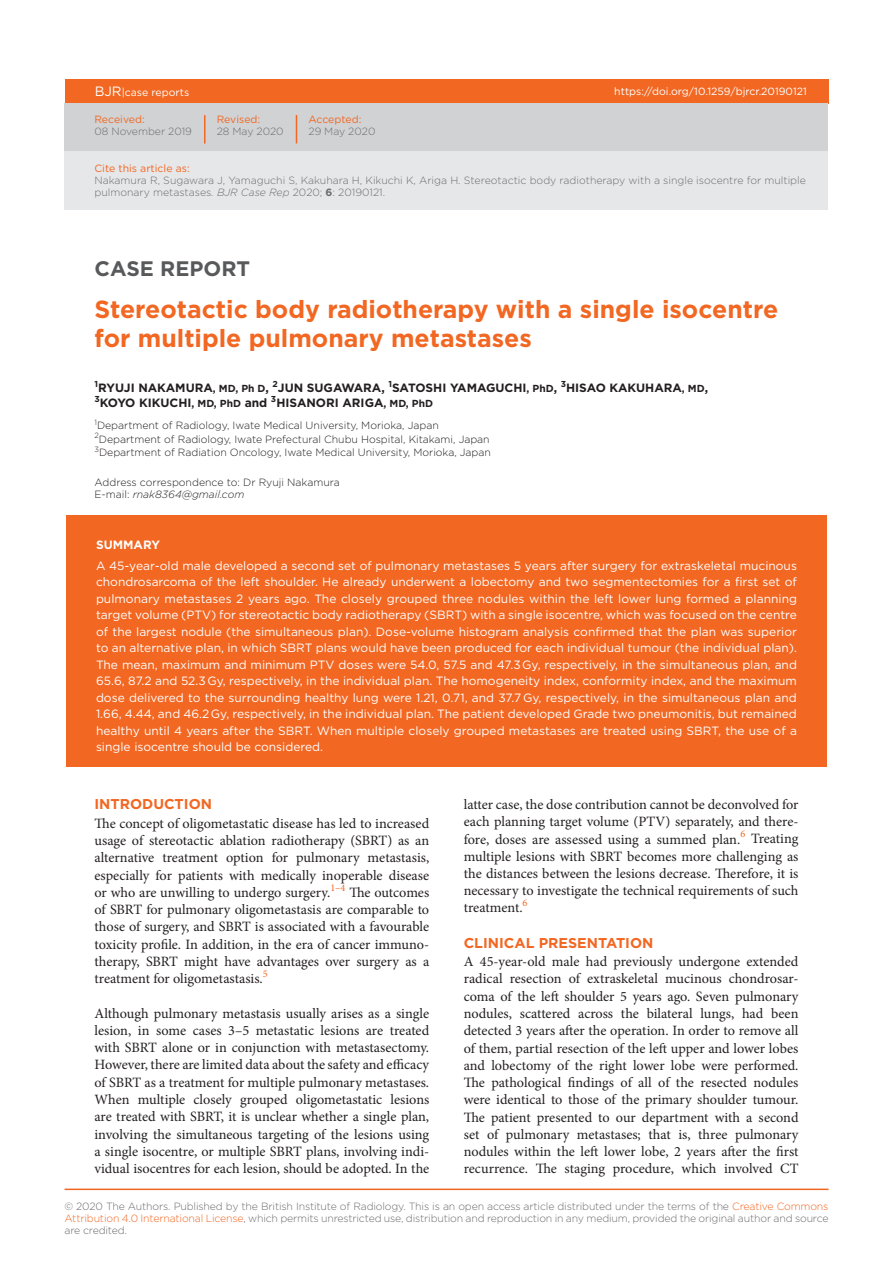
<style>
.page{position:relative;width:893px;height:1263px;background:#fff}
.page>*{position:absolute;margin:0;border:0;box-sizing:border-box;transform-origin:0 0}
.t1{font:700 24.75px/29.2px "Gotham";color:#f26722}
.t2{font:700 21px "Gotham";color:#58595b}
.t3{font:14.25px/17.2px "Minion Pro";color:#231f20;text-align:justify}
.t4{font:700 14.25px "Gotham";color:#f26722}
.t5{font:12px/16.5px "Gotham";color:#fff;text-align:justify}
.t6{font:700 12px/15px "Gotham";color:#231f20}
.t7{font:700 12px "Gotham";color:#fff}
.t8{font:300 10.5px/12px "Gotham";color:#6c6d70;text-align:justify}
.t9{font:300 10.5px/13.5px "Gotham";letter-spacing:-.005em;color:#231f20}
.t10{font:10.5px "Gotham";color:#fff}
.t11{font:10.5px "Gotham";color:#f26722}
.s1{font-size:13.5px}
.s2{font-style:italic}
.s3{font-weight:700}
.s4{font-size:10.2px}
.s5{color:#f26722}
</style>
<div class="page">
<div style="left:65px;top:79px;width:764px;height:24px;background:#f26722"></div>
<hr style="left:65px;top:1188px;width:763px;height:2px;background:#f26722">
<div style="left:64px;top:135px;width:764px;height:75px;background:#e6e7e9"></div>
<div style="left:64px;top:103px;width:764px;height:47px;background:#d1d2d4"></div>
<svg style="left:296px;top:115px;width:1px;height:28px"></svg>
<hr style="left:204px;top:115px;width:2px;height:29px;background:#f26722">
<div style="left:66px;top:515px;width:761px;height:252px;background:#f26722"></div>
<p class="t10" style="left:95px;top:85px;width:96px"><span class="s1">BJR</span>|case reports</p>
<p class="t11" style="left:94px;top:113px;width:52px">Received:</p>
<p class="t8" style="left:94px;top:125px;width:99px">08 November 2019</p>
<p class="t11" style="left:217px;top:113px;width:45px">Revised:</p>
<p class="t8" style="left:217px;top:125px;width:68px">28 May 2020</p>
<p class="t11" style="left:308px;top:113px;width:54px">Accepted:</p>
<p class="t8" style="left:308px;top:125px;width:68px">29 May 2020</p>
<p class="t10" style="left:614px;top:85px;width:194px">https://doi.org/10.1259/bjrcr.20190121</p>
<p class="t11" style="left:94px;top:162px;width:97px">Cite this article as:</p>
<p class="t8" style="left:94px;top:174px;width:713px">Nakamura R, Sugawara J, Yamaguchi S, Kakuhara H, Kikuchi K, Ariga H. Stereotactic body radiotherapy with a single isocentre for multiple pulmonary metastases<span class="s2">. BJR Case Rep</span> 2020; <span class="s3">6</span>: 20190121.</p>
<h2 class="t2" style="left:94px;top:254px;width:157px">CASE REPORT</h2>
<h1 class="t1" style="left:94px;top:294px;width:685px">STEREOTACTIC BODY RADIOTHERAPY WITH A SINGLE ISOCENTRE<br>FOR MULTIPLE PULMONARY METASTASES</h1>
<p class="t6" style="left:94px;top:380px;width:615px"><sup>1</sup>RYUJI NAKAMURA<span class="s4">, M D, PH D</span>, <sup>2</sup>JUN SUGAWARA, <sup>1</sup>SATOSHI YAMAGUCHI<span class="s4">, PHD</span>, <sup>3</sup>H ISAO KAKUHARA<span class="s4">, M D</span>,<br><sup>3</sup>KOYO KIKUCHI<span class="s4">, M D, PHD</span> AND <sup>3</sup>H ISANORI ARIGA<span class="s4">, M D, PHD</span></p>
<p class="t9" style="left:94px;top:419px;width:398px"><sup>1</sup>Department of Radiology, Iwate Medical University, Morioka, Japan<br><sup>2</sup>Department of Radiology, Iwate Prefectural Chubu Hospital, Kitakami, Japan<br><sup>3</sup>Department of Radiation Oncology, Iwate Medical University, Morioka, Japan</p>
<p class="t9" style="left:95px;top:476px;width:247px;line-height:12px">Address correspondence to: Dr Ryuji Nakamura<br>E-mail: <span class="s2">rnak8364@gmail.com</span></p>
<p class="t7" style="left:96px;top:536px;width:66px">SUMMARY</p>
<p class="t5" style="left:96px;top:557px;width:702px">A 45-year-old male developed a second set of pulmonary metastases 5 years after surgery for extraskeletal mucinous chondrosarcoma of the left shoulder. He already underwent a lobectomy and two segmentectomies for a first set of pulmonary metastases 2 years ago. The closely grouped three nodules within the left lower lung formed a planning target volume (PTV) for stereotactic body radiotherapy (SBRT) with a single isocentre, which was focused on the centre of the largest nodule (the simultaneous plan). Dose-volume histogram analysis confirmed that the plan was superior to an alternative plan, in which SBRT plans would have been produced for each individual tumour (the individual plan).<br>The mean, maximum and minimum PTV doses were 54.0, 57.5 and 47.3 Gy, respectively, in the simultaneous plan, and 65.6, 87.2 and 52.3 Gy, respectively, in the individual plan. The homogeneity index, conformity index, and the maximum dose delivered to the surrounding healthy lung were 1.21, 0.71, and 37.7 Gy, respectively, in the simultaneous plan and 1.66, 4.44, and 46.2 Gy, respectively, in the individual plan. The patient developed Grade two pneumonitis, but remained healthy until 4 years after the SBRT. When multiple closely grouped metastases are treated using SBRT, the use of a single isocentre should be considered.</p>
<p class="t4" style="left:94px;top:794px;width:117px">INTRODUCTION</p>
<p class="t3" style="left:94px;top:814px;width:336px">The concept of oligometastatic disease has led to increased usage of stereotactic ablation radiotherapy (SBRT) as an alternative treatment option for pulmonary metastasis, especially for patients with medically inoperable disease or who are unwilling to undergo surgery.<sup>1–4</sup> The outcomes of SBRT for pulmonary oligometastasis are comparable to those of surgery, and SBRT is associated with a favourable toxicity profile. In addition, in the era of cancer immuno&shy;therapy, SBRT might have advantages over surgery as a treatment for oligometastasis.<sup>5</sup></p>
<p class="t3" style="left:94px;top:1004px;width:336px">Although pulmonary metastasis usually arises as a single lesion, in some cases 3–5 metastatic lesions are treated with SBRT alone or in conjunction with metastasectomy.<br>However, there are limited data about the safety and efficacy of SBRT as a treatment for multiple pulmonary metastases.<br>When multiple closely grouped oligometastatic lesions are treated with SBRT, it is unclear whether a single plan, involving the simultaneous targeting of the lesions using a single isocentre, or multiple SBRT plans, involving indi&shy;vidual isocentres for each lesion, should be adopted. In the</p>
<p class="t3" style="left:464px;top:796px;width:336px">latter case, the dose contribution cannot be deconvolved for each planning target volume (PTV) separately, and there&shy;fore, doses are assessed using a summed plan.<sup>6</sup> Treating multiple lesions with SBRT becomes more challenging as the distances between the lesions decrease. Therefore, it is necessary to investigate the technical requirements of such treatment.<sup>6</sup></p>
<p class="t4" style="left:464px;top:934px;width:189px">CLIN ICAL PRESENTATION</p>
<p class="t3" style="left:464px;top:953px;width:336px">A 45-year-old male had previously undergone extended radical resection of extraskeletal mucinous chondrosar&shy;coma of the left shoulder 5 years ago. Seven pulmonary nodules, scattered across the bilateral lungs, had been detected 3 years after the operation. In order to remove all of them, partial resection of the left upper and lower lobes and lobectomy of the right lower lobe were performed.<br>The pathological findings of all of the resected nodules were identical to those of the primary shoulder tumour.<br>The patient presented to our department with a second set of pulmonary metastases; that is, three pulmonary nodules within the left lower lobe, 2 years after the first recurrence. The staging procedure, which involved CT</p>
<p class="t8" style="left:64px;top:1200px;width:765px">© 2020 The Authors. Published by the British Institute of Radiology. This is an open access article distributed under the terms of the <span class="s5">Creative Commons Attribution 4.0 International License</span>, which permits unrestricted use, distribution and reproduction in any medium, provided the original author and source are credited.</p>
</div>
